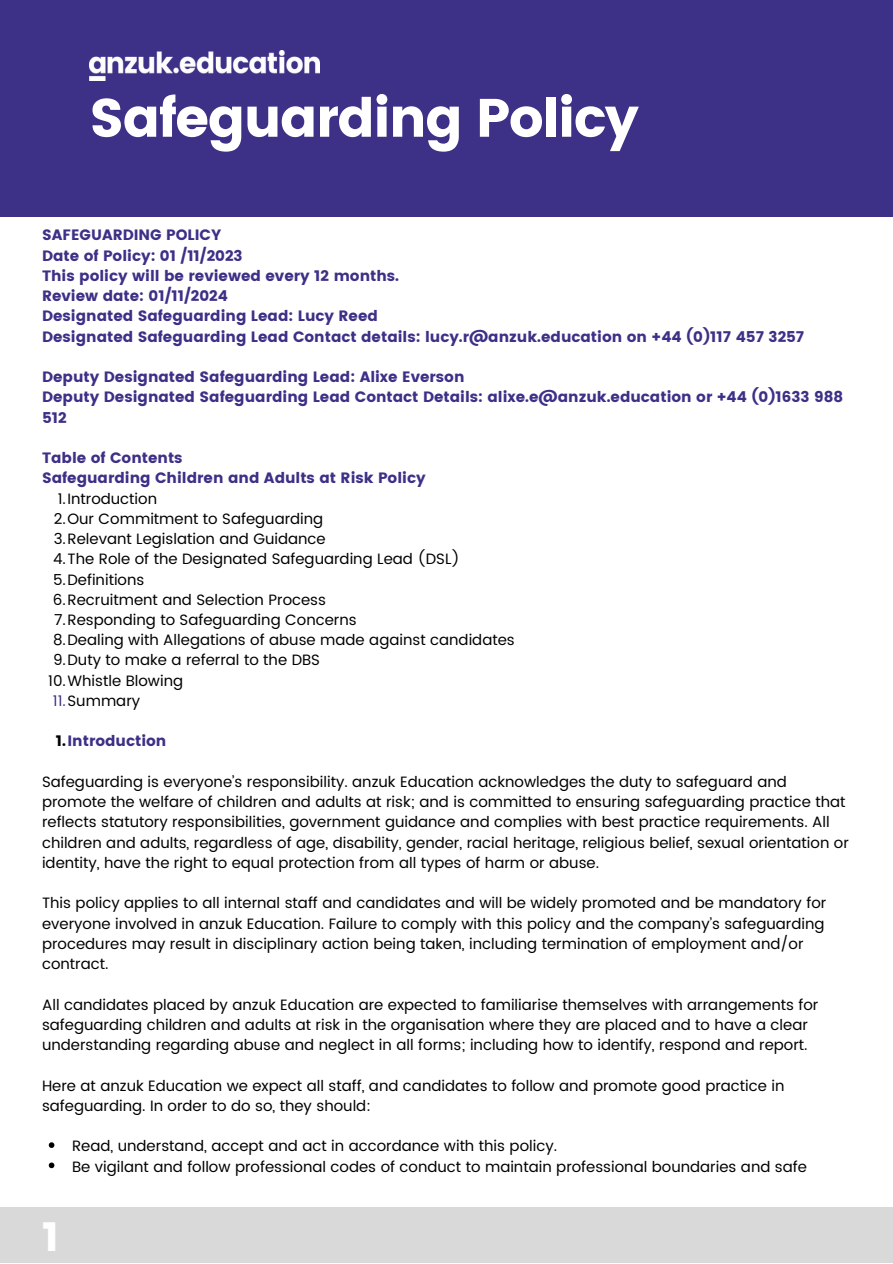
<style>
.page{position:relative;width:893px;height:1264px;background:#fff}
.page>*{position:absolute;margin:0;border:0;box-sizing:border-box;transform-origin:0 0}
.t1{font:54px "Poppins";letter-spacing:-.03em;color:#fff}
.t2{font:40.5px "Poppins";color:#fff}
.t3{font:15px/20.2px "Poppins";color:#000}
.t4{font:15px/20.2px "Poppins";color:#3c3087}
.s1{color:#3c3087}
.s2{color:#000}
</style>
<div class="page">
<div style="left:0;top:0;width:892px;height:217px;background:#3c3087"></div>
<img style="left:89px;top:51px;width:231px;height:29px">
<svg style="left:49px;top:1142px;width:5px;height:5px"></svg>
<svg style="left:49px;top:1162px;width:5px;height:6px"></svg>
<div style="left:0;top:1207px;width:892px;height:55px;background:#d9d9d9"></div>
<h1 class="t1" style="left:89px;top:86px;width:551px">Safeguarding Policy</h1>
<p class="t4" style="left:42px;top:225px;width:763px">SAFEGUARDING POLICY<br>Date of Policy: 01 /11/2023<br>This policy will be reviewed every 12 months.<br>Review date: 01/11/2024<br>Designated Safeguarding Lead: Lucy Reed<br>Designated Safeguarding Lead Contact details: lucy.r@anzuk.education on +44 (0)117 457 3257</p>
<p class="t4" style="left:42px;top:367px;width:802px">Deputy Designated Safeguarding Lead: Alixe Everson<br>Deputy Designated Safeguarding Lead Contact Details: alixe.e@anzuk.education or +44 (0)1633 988<br>512</p>
<p class="t4" style="left:42px;top:448px;width:385px">Table of Contents<br>Safeguarding Children and Adults at Risk Policy</p>
<p class="t3" style="left:58px;top:488px;width:101px">1.Introduction</p>
<p class="t3" style="left:54px;top:509px;width:271px">2.Our Commitment to Safeguarding</p>
<p class="t3" style="left:54px;top:529px;width:273px">3.Relevant Legislation and Guidance</p>
<p class="t3" style="left:53px;top:549px;width:408px">4.The Role of the Designated Safeguarding Lead (DSL)</p>
<p class="t3" style="left:53px;top:569px;width:93px">5.Definitions</p>
<p class="t3" style="left:53px;top:590px;width:274px">6.Recruitment and Selection Process</p>
<p class="t3" style="left:54px;top:610px;width:304px">7.Responding to Safeguarding Concerns</p>
<p class="t3" style="left:53px;top:630px;width:463px">8.Dealing with Allegations of abuse made against candidates</p>
<p class="t3" style="left:53px;top:650px;width:268px">9.Duty to make a referral to the DBS</p>
<p class="t3" style="left:48px;top:671px;width:136px">10.Whistle Blowing</p>
<p class="t3" style="left:53px;top:691px;width:89px"><span class="s1">11.</span>Summary</p>
<p class="t4" style="left:56px;top:731px;width:112px"><span class="s2">1.</span>Introduction</p>
<p class="t3" style="left:42px;top:772px;width:808px">Safeguarding is everyone’s responsibility. anzuk Education acknowledges the duty to safeguard and promote the welfare of children and adults at risk; and is committed to ensuring safeguarding practice that reflects statutory responsibilities, government guidance and complies with best practice requirements. All children and adults, regardless of age, disability, gender, racial heritage, religious belief, sexual orientation or identity, have the right to equal protection from all types of harm or abuse.</p>
<p class="t3" style="left:42px;top:893px;width:785px">This policy applies to all internal staff and candidates and will be widely promoted and be mandatory for everyone involved in anzuk Education. Failure to comply with this policy and the company’s safeguarding procedures may result in disciplinary action being taken, including termination of employment and/or contract.</p>
<p class="t3" style="left:42px;top:994px;width:777px">All candidates placed by anzuk Education are expected to familiarise themselves with arrangements for safeguarding children and adults at risk in the organisation where they are placed and to have a clear understanding regarding abuse and neglect in all forms; including how to identify, respond and report.</p>
<p class="t3" style="left:42px;top:1075px;width:744px">Here at anzuk Education we expect all staff, and candidates to follow and promote good practice in safeguarding. In order to do so, they should:</p>
<p class="t3" style="left:72px;top:1136px;width:736px">Read, understand, accept and act in accordance with this policy.<br>Be vigilant and follow professional codes of conduct to maintain professional boundaries and safe</p>
<h2 class="t2" style="left:42px;top:1213px;width:19px">1</h2>
</div>
